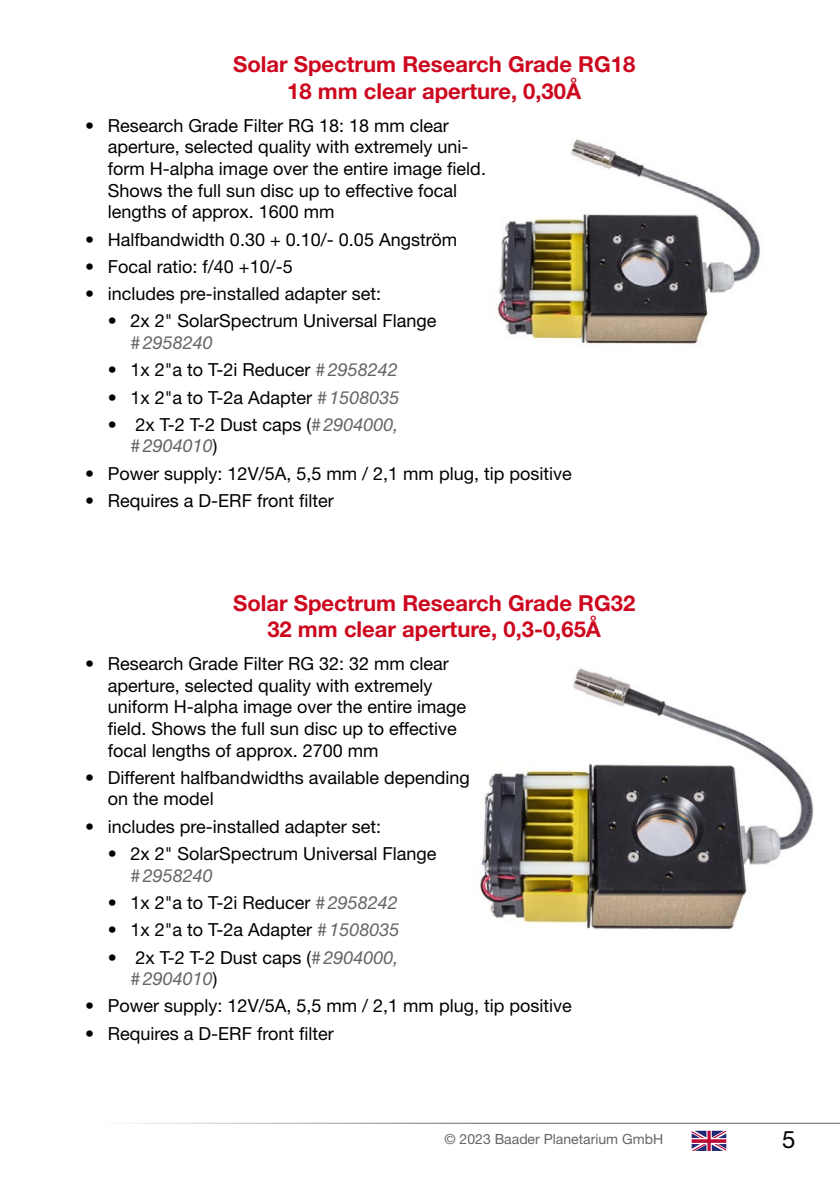
<style>
.page{position:relative;width:840px;height:1191px;background:#fff}
.page>*{position:absolute;margin:0;border:0;box-sizing:border-box;transform-origin:0 0}
.t1{font:24px "Helvetica Neue LT Std";color:#000}
.t2{font:700 22px/26.4px "Helvetica Neue LT Std";color:#cd071e;text-align:center}
.t3{font:18px/21.6px "Helvetica Neue LT Std";color:#000}
.t4{font:italic 18px "Helvetica Neue LT Std";color:#646567}
.t5{font:14px "Helvetica Neue LT Std";color:#646567}
.s1{font-style:italic;color:#646567}
</style>
<div class="page">
<hr style="left:98px;top:1122px;width:741px;height:1px;background:#646567">
<svg style="left:691px;top:1130px;width:34px;height:21px"></svg>
<img style="left:480px;top:668px;width:334px;height:262px">
<img style="left:497px;top:139px;width:263px;height:206px">
<p class="t2" style="left:233px;top:51px;width:403px">Solar Spectrum Research Grade RG18<br>18 mm clear aperture, 0,30Å</p>
<p class="t3" style="left:108px;top:114px;width:379px;text-indent:-23px">• Research Grade Filter RG 18: 18 mm clear aperture, selected quality with extremely uni&shy;form H-alpha image over the entire image field.<br>Shows the full sun disc up to effective focal lengths of approx. 1600 mm</p>
<p class="t3" style="left:85px;top:228px;width:373px">• Halfbandwidth 0.30 + 0.10/- 0.05 Angström</p>
<p class="t3" style="left:85px;top:255px;width:209px">• Focal ratio: f/40 +10/-5</p>
<p class="t3" style="left:85px;top:283px;width:297px">• includes pre-installed adapter set:</p>
<p class="t3" style="left:108px;top:310px;width:330px">• 2x 2" SolarSpectrum Universal Flange</p>
<p class="t4" style="left:130px;top:332px;width:84px">#2958240</p>
<p class="t3" style="left:108px;top:359px;width:291px">• 1x 2"a to T-2i Reducer <span class="s1">#2958242</span></p>
<p class="t3" style="left:108px;top:386px;width:293px">• 1x 2"a to T-2a Adapter <span class="s1">#1508035</span></p>
<p class="t3" style="left:130px;top:413px;width:269px;text-indent:-23px">• 2x T-2 T-2 Dust caps (<span class="s1">#2904000, #2904010</span>)</p>
<p class="t3" style="left:85px;top:462px;width:488px">• Power supply: 12V/5A, 5,5 mm / 2,1 mm plug, tip positive</p>
<p class="t3" style="left:85px;top:489px;width:250px">• Requires a D-ERF front filter</p>
<p class="t2" style="left:233px;top:589px;width:403px">Solar Spectrum Research Grade RG32<br>32 mm clear aperture, 0,3-0,65Å</p>
<p class="t3" style="left:108px;top:652px;width:360px;text-indent:-23px">• Research Grade Filter RG 32: 32 mm clear aperture, selected quality with extremely uniform H-alpha image over the entire image field. Shows the full sun disc up to effective focal lengths of approx. 2700 mm</p>
<p class="t3" style="left:108px;top:766px;width:363px;text-indent:-23px">• Different halfbandwidths available depending on the model</p>
<p class="t3" style="left:85px;top:815px;width:297px">• includes pre-installed adapter set:</p>
<p class="t3" style="left:108px;top:842px;width:330px">• 2x 2" SolarSpectrum Universal Flange</p>
<p class="t4" style="left:130px;top:864px;width:84px">#2958240</p>
<p class="t3" style="left:108px;top:891px;width:291px">• 1x 2"a to T-2i Reducer <span class="s1">#2958242</span></p>
<p class="t3" style="left:108px;top:918px;width:293px">• 1x 2"a to T-2a Adapter <span class="s1">#1508035</span></p>
<p class="t3" style="left:130px;top:946px;width:269px;text-indent:-23px">• 2x T-2 T-2 Dust caps (<span class="s1">#2904000, #2904010</span>)</p>
<p class="t3" style="left:85px;top:995px;width:488px">• Power supply: 12V/5A, 5,5 mm / 2,1 mm plug, tip positive</p>
<p class="t3" style="left:85px;top:1022px;width:250px">• Requires a D-ERF front filter</p>
<p class="t5" style="left:444px;top:1130px;width:220px">© 2023 Baader Planetarium GmbH</p>
<h1 class="t1" style="left:781px;top:1125px;width:15px">5</h1>
</div>
